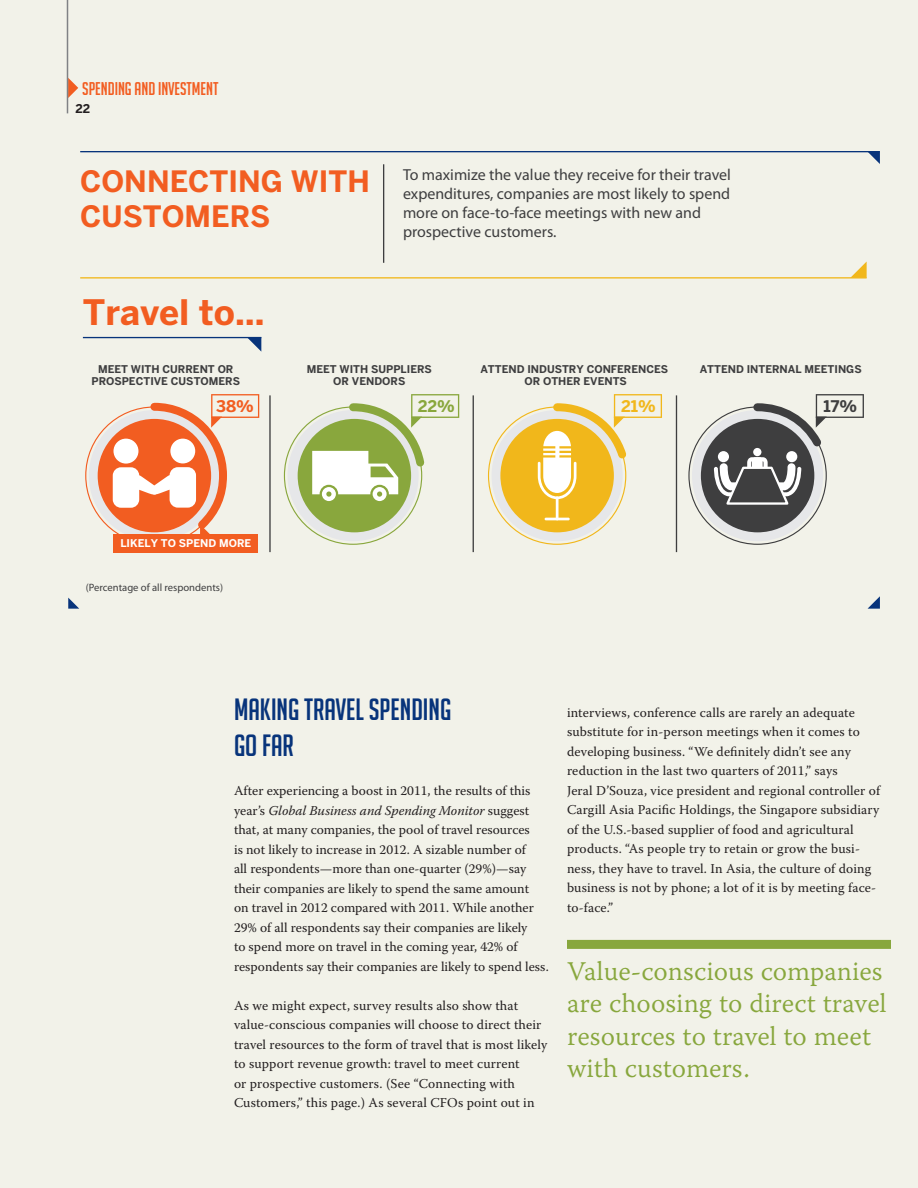
<style>
.page{position:relative;width:918px;height:1188px;background:#f2f2e9}
.page>*{position:absolute;margin:0;border:0;box-sizing:border-box;transform-origin:0 0}
.t1{font:700 34.8px "Benton Sans";color:#f25d21}
.sidebar_titles{font:30px/36px "Big Noodle Titling";color:#08347b}
.t2{font:700 29.25px/35.1px "Benton Sans";color:#f25d21}
.t3{font:27px/32.4px "Warnock Pro Light Capt";color:#88a73d}
.t4{font:18px "Big Noodle Titling";color:#f25d21}
.t5{font:15.9px/19.2px "Benton Sans";color:#3e3e3f}
.t6{font:700 15.9px "Benton Sans";color:#f25d21}
.t7{font:700 15.9px "Benton Sans";color:#89a73d}
.t8{font:700 15.9px "Benton Sans";color:#f1b71b}
.t9{font:700 15.9px "Benton Sans";color:#3e3e3f}
.text{font:13.5px/19.5px "Warnock Pro";letter-spacing:.01em;color:#231f20}
.t10{font:700 12px "Benton Sans";color:#231f20}
.t11{font:700 10.65px/12.8px "Benton Sans";color:#3e3e3f;text-align:center}
.t12{font:10.65px "Benton Sans";color:#3e3e3f}
.t13{font:700 10.65px "Benton Sans";color:#fff}
.s1{font-style:italic}
</style>
<div class="page">
<svg style="left:68px;top:78px;width:10px;height:20px"></svg>
<hr style="left:67px;top:0;width:1px;height:113px;background:#808285">
<svg style="left:851px;top:262px;width:16px;height:15px"></svg>
<hr style="left:80px;top:277px;width:787px;height:2px;background:#f1b71b">
<svg style="left:868px;top:152px;width:12px;height:12px"></svg>
<svg style="left:868px;top:596px;width:12px;height:13px"></svg>
<svg style="left:68px;top:598px;width:11px;height:11px"></svg>
<hr style="left:383px;top:164px;width:1px;height:99px;background:#3e3e3f">
<svg style="left:247px;top:338px;width:14px;height:13px"></svg>
<hr style="left:83px;top:337px;width:178px;height:1px;background:#08347b">
<hr style="left:269px;top:395px;width:2px;height:157px;background:#3e3e3f">
<hr style="left:473px;top:395px;width:1px;height:157px;background:#3e3e3f">
<hr style="left:676px;top:395px;width:1px;height:157px;background:#3e3e3f">
<div style="left:89px;top:410px;width:131px;height:131px;background:#e6e7e9;border-radius:50%"></div>
<div style="left:98px;top:419px;width:113px;height:113px;background:#f25d21;border-radius:50%"></div>
<div style="left:287px;top:410px;width:132px;height:131px;background:#e6e7e9;border-radius:50%"></div>
<div style="left:298px;top:419px;width:113px;height:113px;background:#89a73d;border-radius:50%"></div>
<div style="left:492px;top:410px;width:131px;height:131px;background:#e6e7e9;border-radius:50%"></div>
<div style="left:500px;top:419px;width:114px;height:113px;background:#f1b71b;border-radius:50%"></div>
<hr style="left:556px;top:496px;width:3px;height:24px;background:#fff">
<hr style="left:545px;top:518px;width:25px;height:2px;background:#fff">
<svg style="left:538px;top:394px;width:124px;height:105px"></svg>
<div style="left:692px;top:410px;width:131px;height:131px;background:#e6e7e9;border-radius:50%"></div>
<div style="left:701px;top:419px;width:113px;height:113px;background:#3e3e3f;border-radius:50%"></div>
<svg style="left:714px;top:394px;width:150px;height:112px"></svg>
<svg style="left:113px;top:394px;width:146px;height:140px"></svg>
<div style="left:113px;top:534px;width:145px;height:18px;background:#f25d21"></div>
<svg style="left:321px;top:486px;width:16px;height:16px"></svg>
<div style="left:320px;top:485px;width:18px;height:18px;border:2px solid #89a73d;border-radius:50%"></div>
<svg style="left:371px;top:486px;width:17px;height:16px"></svg>
<div style="left:370px;top:485px;width:19px;height:18px;border:2px solid #89a73d;border-radius:50%"></div>
<svg style="left:312px;top:394px;width:147px;height:103px"></svg>
<hr style="left:80px;top:151px;width:800px;height:1px;background:#08347b">
<div style="left:567px;top:940px;width:324px;height:9px;background:#88a73d"></div>
<p class="t4" style="left:82px;top:78px;width:138px">SPENDING AND INVESTMENT</p>
<p class="t10" style="left:76px;top:102px;width:16px">22</p>
<p class="t2" style="left:80px;top:164px;width:291px">CONNECTING WITH<br>CUSTOMERS</p>
<p class="t5" style="left:403px;top:165px;width:329px">To maximize the value they receive for their travel expenditures, companies are most likely to spend more on face-to-face meetings with new and prospective customers.</p>
<p class="t1" style="left:83px;top:292px;width:183px">Travel to…</p>
<p class="t11" style="left:91px;top:362px;width:150px">MEET WITH CURRENT OR<br>PROSPECTIVE CUSTOMERS</p>
<p class="t11" style="left:307px;top:362px;width:127px">MEET WITH SUPPLIERS<br>OR VENDORS</p>
<p class="t11" style="left:480px;top:362px;width:189px">ATTEND INDUSTRY CONFERENCES<br>OR OTHER EVENTS</p>
<p class="t11" style="left:700px;top:362px;width:164px">ATTEND INTERNAL MEETINGS</p>
<p class="t6" style="left:216px;top:397px;width:39px">38%</p>
<p class="t7" style="left:418px;top:397px;width:39px">22%</p>
<p class="t8" style="left:621px;top:397px;width:36px">21%</p>
<p class="t9" style="left:824px;top:397px;width:35px">17%</p>
<p class="t13" style="left:120px;top:537px;width:132px">LIKELY TO SPEND MORE</p>
<p class="t12" style="left:86px;top:581px;width:139px">(Percentage of all respondents)</p>
<p class="sidebar_titles" style="left:234px;top:691px;width:219px">MAKING TRAVEL SPENDING<br>GO FAR</p>
<p class="text" style="left:234px;top:781px;width:316px">After experiencing a boost in 2011, the results of this year’s <span class="s1">Global Business and Spending Monitor</span> suggest that, at many companies, the pool of travel resources<br>is not likely to increase in 2012. A sizable number of<br>all respondents—more than one-quarter (29%)—say their companies are likely to spend the same amount<br>on travel in 2012 compared with 2011. While another 29% of all respondents say their companies are likely<br>to spend more on travel in the coming year, 42% of respondents say their companies are likely to spend less.</p>
<p class="text" style="left:234px;top:995px;width:315px">As we might expect, survey results also show that value-conscious companies will choose to direct their travel resources to the form of travel that is most likely to support revenue growth: travel to meet current<br>or prospective customers. (See “Connecting with Customers,” this page.) As several CFOs point out in</p>
<p class="text" style="left:567px;top:703px;width:294px">interviews, conference calls are rarely an adequate substitute for in-person meetings when it comes to developing business. “We definitely didn’t see any reduction in the last two quarters of 2011,” says</p>
<p class="text" style="left:567px;top:781px;width:315px">Jeral D’Souza, vice president and regional controller of Cargill Asia Pacific Holdings, the Singapore subsidiary of the U.S.-based supplier of food and agricultural products. “As people try to retain or grow the busi&shy;ness, they have to travel. In Asia, the culture of doing business is not by phone; a lot of it is by meeting face&shy;to-face.”</p>
<p class="t3" style="left:567px;top:954px;width:321px">Value-conscious companies are choosing to direct travel resources to travel to meet with customers.</p>
</div>
